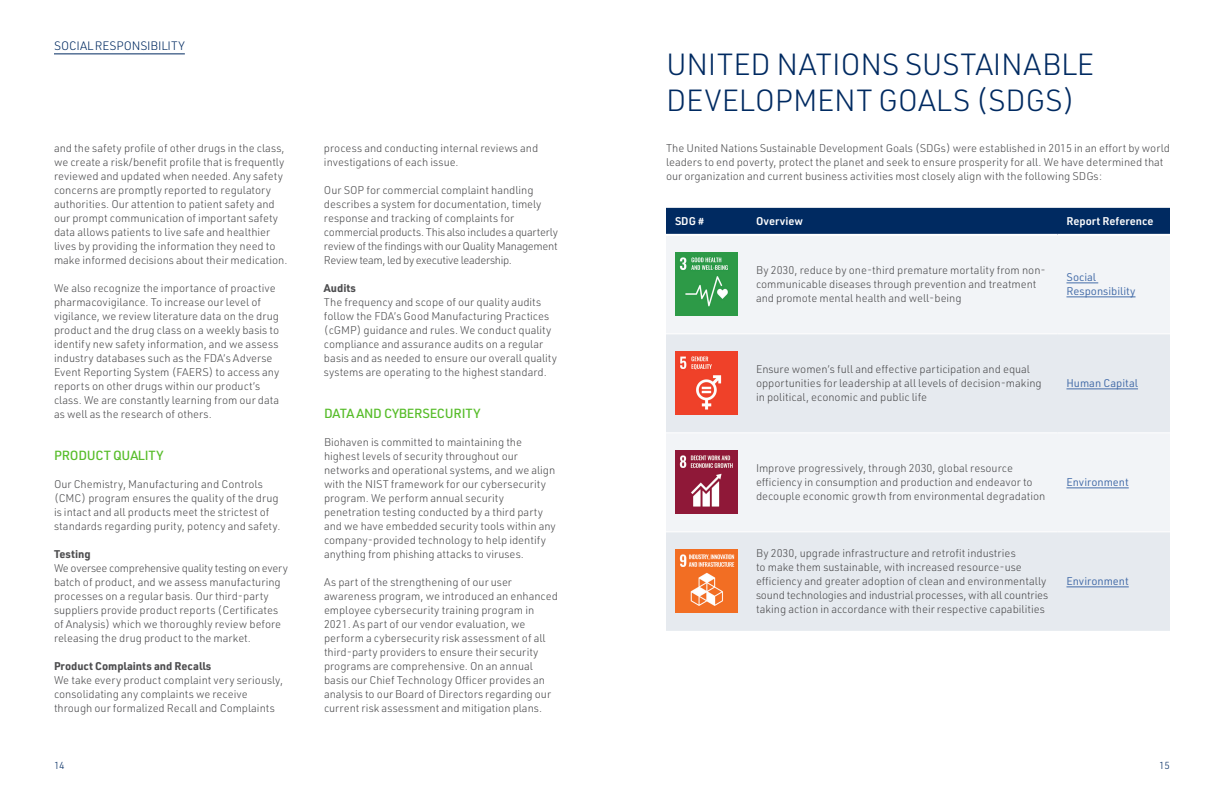
<style>
.page{position:relative;width:1224px;height:792px;background:#fff}
.page>*{position:absolute;margin:0;border:0;box-sizing:border-box;transform-origin:0 0}
.t1{font:300 30px/36px "URWDIN";letter-spacing:-.01em;color:#002a61}
.t2{font:500 13px "URWDIN";letter-spacing:-.02em;color:#58bd2b}
.t3{font:300 12px "URWDIN";letter-spacing:-.01em;color:#002a61}
.t4{font:300 11px/14px "URWDIN";color:#4d4d4f}
.t5{font:11px/14px "URWDIN";color:#456da9}
.t6{font:700 11px "URWDIN";color:#4d4d4f}
.t7{font:600 11px "URWDIN";color:#fff}
.t8{font:300 10px "URWDIN";color:#002a61}
</style>
<div class="page">
<div style="left:666px;top:208px;width:504px;height:26px;background:#002a61"></div>
<div style="left:666px;top:236px;width:504px;height:97px;background:#f2f4f7"></div>
<svg style="left:666px;top:334px;width:504px;height:297px;fill:#e6eaef"></svg>
<hr style="left:666px;top:432px;width:81px;height:1px;background:#fff">
<hr style="left:747px;top:432px;width:311px;height:1px;background:#fff">
<hr style="left:1058px;top:432px;width:112px;height:1px;background:#fff">
<hr style="left:666px;top:531px;width:81px;height:1px;background:#fff">
<hr style="left:747px;top:531px;width:311px;height:1px;background:#fff">
<hr style="left:1058px;top:531px;width:112px;height:1px;background:#fff">
<hr style="left:1066px;top:283px;width:32px;height:1px;background:#456da9">
<hr style="left:1066px;top:297px;width:70px;height:1px;background:#456da9">
<hr style="left:1066px;top:389px;width:72px;height:1px;background:#456da9">
<hr style="left:1066px;top:488px;width:63px;height:1px;background:#456da9">
<hr style="left:1066px;top:587px;width:63px;height:1px;background:#456da9">
<img style="left:675px;top:253px;width:63px;height:63px">
<img style="left:675px;top:352px;width:63px;height:63px">
<img style="left:675px;top:451px;width:63px;height:63px">
<img style="left:675px;top:550px;width:63px;height:63px">
<hr style="left:54px;top:54px;width:131px;height:1px;background:#002a61">
<p class="t3" style="left:54px;top:38px;width:132px">SOCIAL RESPONSIBILITY</p>
<p class="t4" style="left:54px;top:141px;width:235px">and the safety profile of other drugs in the class, we create a risk/benefit profile that is frequently reviewed and updated when needed. Any safety concerns are promptly reported to regulatory authorities. Our attention to patient safety and our prompt communication of important safety data allows patients to live safe and healthier lives by providing the information they need to make informed decisions about their medication.</p>
<p class="t4" style="left:54px;top:281px;width:227px">We also recognize the importance of proactive pharmacovigilance. To increase our level of vigilance, we review literature data on the drug product and the drug class on a weekly basis to identify new safety information, and we assess industry databases such as the FDA’s Adverse Event Reporting System (FAERS) to access any reports on other drugs within our product’s class. We are constantly learning from our data as well as the research of others.</p>
<p class="t2" style="left:54px;top:447px;width:111px">PRODUCT QUALITY</p>
<p class="t4" style="left:54px;top:477px;width:228px">Our Chemistry, Manufacturing and Controls (CMC) program ensures the quality of the drug is intact and all products meet the strictest of standards regarding purity, potency and safety.</p>
<p class="t6" style="left:54px;top:546px;width:38px">Testing</p>
<p class="t4" style="left:54px;top:561px;width:236px">We oversee comprehensive quality testing on every batch of product, and we assess manufacturing processes on a regular basis. Our third-party suppliers provide product reports (Certificates of Analysis) which we thoroughly review before releasing the drug product to the market.</p>
<p class="t6" style="left:54px;top:658px;width:159px">Product Complaints and Recalls</p>
<p class="t4" style="left:54px;top:673px;width:231px">We take every product complaint very seriously, consolidating any complaints we receive through our formalized Recall and Complaints</p>
<p class="t4" style="left:324px;top:141px;width:216px">process and conducting internal reviews and investigations of each issue.</p>
<p class="t4" style="left:324px;top:183px;width:235px">Our SOP for commercial complaint handling describes a system for documentation, timely response and tracking of complaints for commercial products. This also includes a quarterly review of the findings with our Quality Management Review team, led by executive leadership.</p>
<p class="t6" style="left:324px;top:280px;width:34px">Audits</p>
<p class="t4" style="left:324px;top:295px;width:235px">The frequency and scope of our quality audits follow the FDA’s Good Manufacturing Practices (cGMP) guidance and rules. We conduct quality compliance and assurance audits on a regular basis and as needed to ensure our overall quality systems are operating to the highest standard.</p>
<p class="t2" style="left:324px;top:405px;width:158px">DATA AND CYBERSECURITY</p>
<p class="t4" style="left:324px;top:435px;width:233px">Biohaven is committed to maintaining the highest levels of security throughout our networks and operational systems, and we align with the NIST framework for our cybersecurity program. We perform annual security penetration testing conducted by a third party and we have embedded security tools within any company-provided technology to help identify anything from phishing attacks to viruses.</p>
<p class="t4" style="left:324px;top:575px;width:235px">As part of the strengthening of our user awareness program, we introduced an enhanced employee cybersecurity training program in 2021. As part of our vendor evaluation, we perform a cybersecurity risk assessment of all third-party providers to ensure their security programs are comprehensive. On an annual basis our Chief Technology Officer provides an analysis to our Board of Directors regarding our current risk assessment and mitigation plans.</p>
<h1 class="t1" style="left:666px;top:46px;width:430px">UNITED NATIONS SUSTAINABLE<br>DEVELOPMENT GOALS (SDGS)</h1>
<p class="t4" style="left:666px;top:141px;width:506px">The United Nations Sustainable Development Goals (SDGs) were established in 2015 in an effort by world leaders to end poverty, protect the planet and seek to ensure prosperity for all. We have determined that our organization and current business activities most closely align with the following SDGs:</p>
<p class="t7" style="left:675px;top:214px;width:31px">SDG #</p>
<p class="t7" style="left:756px;top:214px;width:49px">Overview</p>
<p class="t7" style="left:1067px;top:214px;width:88px">Report Reference</p>
<p class="t4" style="left:756px;top:263px;width:291px">By 2030, reduce by one-third premature mortality from non&shy;communicable diseases through prevention and treatment and promote mental health and well-being</p>
<p class="t5" style="left:1066px;top:270px;width:71px">Social<br>Responsibility</p>
<p class="t4" style="left:756px;top:362px;width:287px">Ensure women’s full and effective participation and equal opportunities for leadership at all levels of decision-making in political, economic and public life</p>
<p class="t5" style="left:1066px;top:376px;width:73px">Human Capital</p>
<p class="t4" style="left:756px;top:461px;width:291px">Improve progressively, through 2030, global resource efficiency in consumption and production and endeavor to decouple economic growth from environmental degradation</p>
<p class="t4" style="left:756px;top:546px;width:294px">By 2030, upgrade infrastructure and retrofit industries<br>to make them sustainable, with increased resource-use efficiency and greater adoption of clean and environmentally sound technologies and industrial processes, with all countries taking action in accordance with their respective capabilities</p>
<p class="t5" style="left:1066px;top:475px;width:64px">Environment</p>
<p class="t5" style="left:1066px;top:574px;width:64px">Environment</p>
<p class="t8" style="left:54px;top:758px;width:12px">14</p>
<p class="t8" style="left:1159px;top:758px;width:12px">15</p>
</div>
